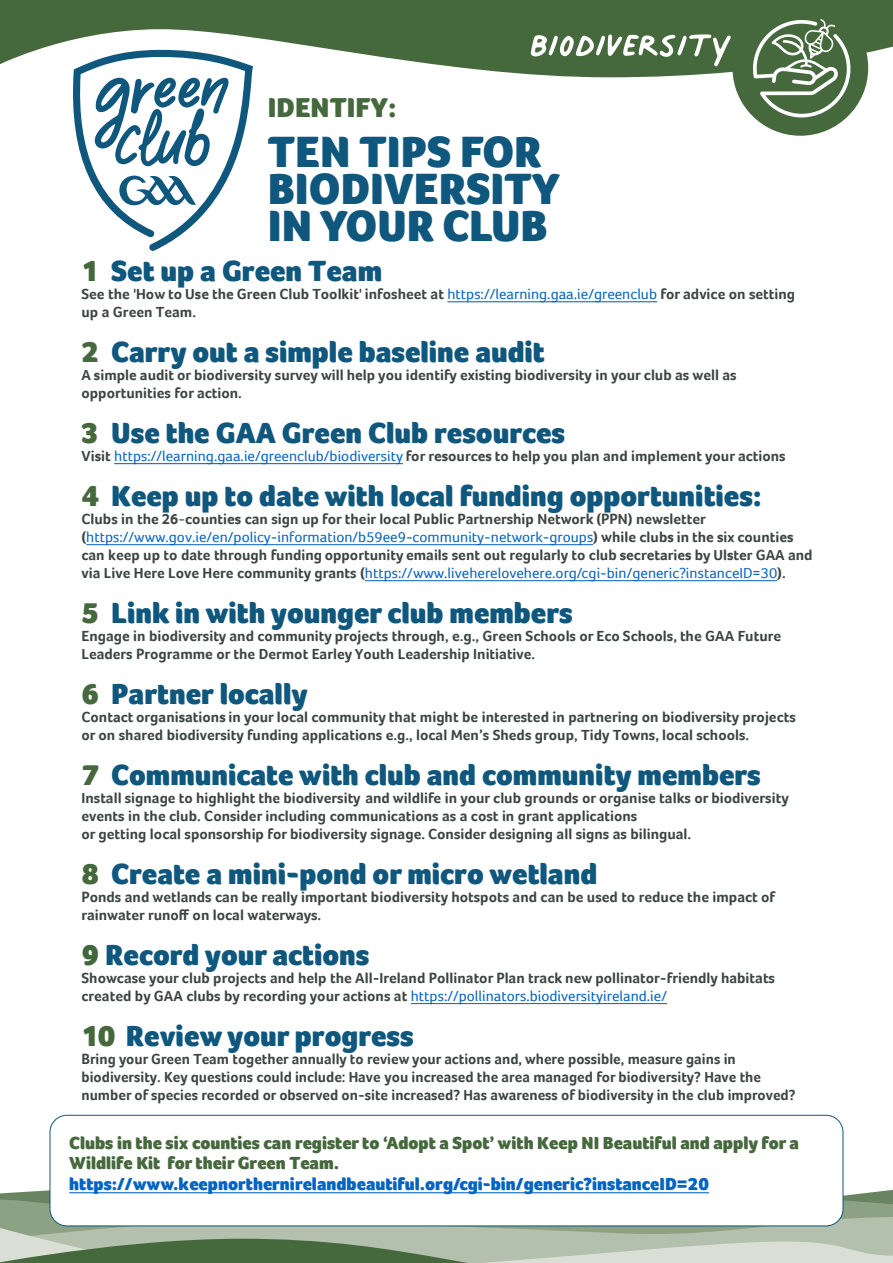
<style>
.page{position:relative;width:893px;height:1263px;background:#fff}
.page>*{position:absolute;margin:0;border:0;box-sizing:border-box;transform-origin:0 0}
.t1{font:66.15px "Palmer Lake Print";color:#fff;scale:1.05 1}
.t2{font:900 45px "Foco";color:#0f577d}
.t3{font:900 30px "Foco";color:#0f577d}
.t4{font:900 30px "Foco Trial";color:#0f577d}
.t5{font:900 28.2px "Foco";color:#45683d}
.t6{font:900 18px/20.5px "Foco";color:#45683d}
.t7{font:700 15px/18px "Foco";color:#3d4543}
.t8{font:15px "Foco";color:#0563c1}
.s1{color:#45683d}
.s2{font-family:"Foco Trial"}
.s3{font-weight:400;color:#0563c1}
.s4{font-family:"Foco Trial";font-weight:700;color:#3d4543}
.s5{font-weight:700;color:#3d4543}
.s6{font-family:"Foco";color:#45683d}
.s7{font-family:"Foco Trial";color:#40683c}
.s8{color:#0563c1}
</style>
<div class="page">
<svg style="left:0;top:1198px;width:893px;height:26px;background:#8ba084"></svg>
<svg style="left:0;top:1224px;width:893px;height:39px;background:#9eaf99"></svg>
<svg style="left:0;top:0;width:893px;height:77px;fill:#45683d"></svg>
<div style="left:732px;top:0;width:136px;height:136px;background:#45683d;border-radius:50%"></div>
<svg style="left:752px;top:19px;width:98px;height:98px"></svg>
<svg style="left:73px;top:50px;width:180px;height:201px"></svg>
<div style="left:50px;top:1115px;width:793px;height:111px;background:#fff;border-radius:17px"></div>
<div style="left:50px;top:1115px;width:793px;height:111px;border:1px solid #0f577d;border-radius:17px"></div>
<hr style="left:447px;top:301px;width:210px;height:1px;background:#0563c1">
<hr style="left:114px;top:463px;width:289px;height:1px;background:#0563c1">
<hr style="left:86px;top:544px;width:507px;height:1px;background:#0563c1">
<hr style="left:365px;top:580px;width:412px;height:1px;background:#0563c1">
<hr style="left:411px;top:1003px;width:256px;height:1px;background:#0563c1">
<hr style="left:69px;top:1192px;width:640px;height:1px;background:#0563c1">
<p class="t1" style="left:530px;top:11px;width:193px">biodiversity</p>
<p class="t5" style="left:268px;top:91px;width:130px">IDENTIFY:</p>
<p class="t2" style="left:268px;top:126px;width:276px">TEN TIPS FOR</p>
<p class="t2" style="left:268px;top:163px;width:294px">BIODIVERSITY</p>
<p class="t2" style="left:268px;top:199px;width:281px">IN YOUR CLUB</p>
<p class="t3" style="left:81px;top:254px;width:302px"><span class="s1">1</span> Set up a Green Team</p>
<p class="t7" style="left:81px;top:285px;width:715px">See the <span class="s2">'How to Use the Green Club Toolkit'</span> infosheet at <span class="s3">https://learning.gaa.ie/greenclub</span> for advice on setting up a Green Team.</p>
<p class="t3" style="left:81px;top:334px;width:465px"><span class="s1">2</span> Carry out a simple baseline audit</p>
<p class="t7" style="left:81px;top:366px;width:657px"><span class="s2">A simple audit or biodiversity</span> survey <span class="s2">will help you</span> identify existing biodiversity in your club as well as opportunities for action.</p>
<p class="t3" style="left:81px;top:415px;width:485px"><span class="s1">3</span> Use the GAA Green Club resources</p>
<p class="t8" style="left:81px;top:447px;width:706px"><span class="s4">Visit</span> https://learning.gaa.ie/greenclub/biodiversity <span class="s4">for resources to help you</span> <span class="s5">plan and implement your actions</span></p>
<p class="t3" style="left:81px;top:478px;width:682px"><span class="s1">4</span> Keep up to date with local funding opportunities:</p>
<p class="t7" style="left:81px;top:510px;width:733px">Clubs in the <span class="s2">26-counties</span> can sign up for their local Public Partnership Network (PPN) newsletter (<span class="s3">https://www.gov.ie/en/policy-information/b59ee9-community-network-groups</span>) while <span class="s2">clubs in the six counties </span>can keep up to date through <span class="s2">funding opportunity</span> emails sent out regularly to club <span class="s2">secretaries by Ulster GAA</span> and via Live Here Love Here community grants (<span class="s3">https://www.liveherelovehere.org/cgi-bin/generic?instanceID=30</span>).</p>
<p class="t3" style="left:81px;top:595px;width:493px"><span class="s1">5</span> Link in with younger club members</p>
<p class="t7" style="left:81px;top:627px;width:701px"><span class="s2">E</span>ngag<span class="s2">e</span> in biodiversity and community projects through, e.g., Green Schools or Eco Schools, the GAA Future<br>Leaders Programme or the Dermot Earley Youth Leadership Initiative.</p>
<p class="t4" style="left:81px;top:674px;width:228px"><span class="s6">6</span> Partner locally</p>
<p class="t7" style="left:81px;top:708px;width:716px"><span class="s2">Contact organisations</span> in your local community that might be interested <span class="s2">i</span>n partnering on biodiversity projects or on shared biodiversity funding applications e.g., local Men’s Sheds group, Tidy Towns, local schools.</p>
<p class="t3" style="left:81px;top:757px;width:681px"><span class="s1">7</span> Communicate with club and community members</p>
<p class="t7" style="left:81px;top:789px;width:709px"><span class="s2">I</span>nstall signage to highlight the biodiversity and wildlife in your club grounds or organis<span class="s2">e</span> talks or biodiversity events in the club. Consider including communications as a cost in grant applications<br>or getting local sponsorship for biodiversity signage<span class="s2">. C</span>onsider designing all signs as bilingual.</p>
<p class="t3" style="left:81px;top:856px;width:517px"><span class="s1">8</span> Create a mini-pond or micro wetland</p>
<p class="t7" style="left:81px;top:888px;width:695px">Ponds and wetlands can be really important biodiversity hotspots and can be used to reduce the impact of rainwater runoff on local waterways.</p>
<p class="t3" style="left:81px;top:937px;width:289px"><span class="s7">9</span> Record your actions</p>
<p class="t7" style="left:81px;top:969px;width:695px">Showcase your club projects and help the All-Ireland Pollinator Plan track new pollinator-friendly habitats created by GAA clubs by recording your actions at <span class="s3">https://pollinators.biodiversityireland.ie/</span></p>
<p class="t3" style="left:81px;top:1018px;width:334px"><span class="s1">10</span> Review your progress</p>
<p class="t7" style="left:81px;top:1050px;width:716px">Bring your Green Team together annually to review your actions and, where possible, measure gains in biodiversity. Key questions could include: Have you increased the area managed for biodiversity? Have the number of species recorded or observed on-site increased? Has awareness of biodiversity in the club improved?</p>
<p class="t6" style="left:69px;top:1132px;width:731px">Clubs in the <span class="s2">six counties</span> can register to ‘Adopt a Spot’ with Keep NI Beautiful and apply for a<br>Wildlife Kit for their Green Team. <span class="s8">https://www.keepnorthernirelandbeautiful.org/cgi-bin/generic?instanceID=20</span></p>
</div>
